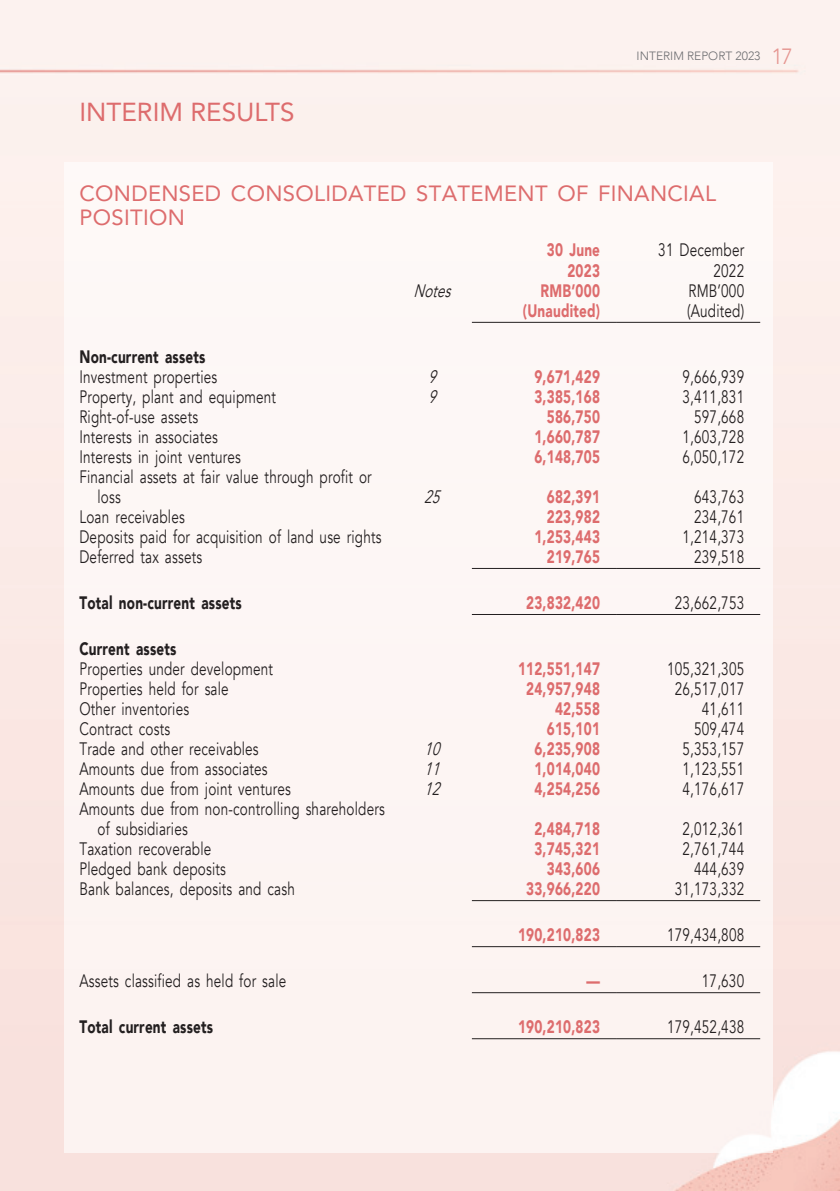
<style>
.page{position:relative;width:840px;height:1191px;background:#fff}
.page>*{position:absolute;margin:0;border:0;box-sizing:border-box;transform-origin:0 0}
.t1{font:26px "Avenir";color:#dd6c6d}
._03_H1{font:22px/24px "Avenir";letter-spacing:.015em;color:#dd6c6d}
._11_P0{font:18px/20px "Avenir";letter-spacing:.015em;color:#231f20;scale:.75 1}
._11_P0-2{font:900 18px/20px "Avenir";letter-spacing:.015em;color:#dd6c6d;text-align:right;scale:.75 1}
._11_P0-3{font:900 18px "Avenir";letter-spacing:.015em;color:#231f20;scale:.75 1}
._11_P0-4{font:italic 18px "Avenir";color:#231f20;scale:.75 1}
.t2{font:300 12px "Avenir";color:#6c6d70}
.s1{font-size:22px;color:#e59590}
</style>
<div class="page">
<div style="left:64px;top:162px;width:708px;height:991px;background:#fdf5f4"></div>
<hr style="left:471px;top:322px;width:144px;height:1px;background:#231f20">
<hr style="left:615px;top:322px;width:144px;height:1px;background:#231f20">
<hr style="left:471px;top:568px;width:144px;height:1px;background:#231f20">
<hr style="left:615px;top:568px;width:144px;height:1px;background:#231f20">
<hr style="left:471px;top:614px;width:144px;height:1px;background:#231f20">
<hr style="left:615px;top:614px;width:144px;height:1px;background:#231f20">
<hr style="left:471px;top:900px;width:144px;height:1px;background:#231f20">
<hr style="left:615px;top:900px;width:144px;height:1px;background:#231f20">
<hr style="left:471px;top:946px;width:144px;height:1px;background:#231f20">
<hr style="left:615px;top:946px;width:144px;height:1px;background:#231f20">
<hr style="left:471px;top:992px;width:144px;height:1px;background:#231f20">
<hr style="left:615px;top:992px;width:144px;height:1px;background:#231f20">
<hr style="left:471px;top:1038px;width:144px;height:1px;background:#231f20">
<hr style="left:615px;top:1038px;width:144px;height:1px;background:#231f20">
<h1 class="t1" style="left:79px;top:91px;width:216px">INTERIM RESULTS</h1>
<p class="t2" style="left:636px;top:48px;width:158px">INTERIM REPORT 2023 <span class="s1">17</span></p>
<p class="_03_H1" style="left:79px;top:181px;width:637px">CONDENSED CONSOLIDATED STATEMENT OF FINANCIAL<br>POSITION</p>
<p class="_11_P0-2" style="left:546px;top:240px;width:72px">30 June<br>2023</p>
<p class="_11_P0" style="left:658px;top:241px;width:116px;text-align:right">31 December<br>2022</p>
<p class="_11_P0-4" style="left:413px;top:279px;width:59px">Notes</p>
<p class="_11_P0-2" style="left:540px;top:280px;width:81px">RMB’000</p>
<p class="_11_P0" style="left:688px;top:281px;width:76px">RMB’000</p>
<p class="_11_P0-2" style="left:522px;top:300px;width:104px">(Unaudited)</p>
<p class="_11_P0" style="left:686px;top:301px;width:78px">(Audited)</p>
<p class="_11_P0-3" style="left:79px;top:341px;width:169px">Non-current assets</p>
<p class="_11_P0" style="left:79px;top:367px;width:185px">Investment properties</p>
<p class="_11_P0-4" style="left:428px;top:366px;width:19px">9</p>
<p class="_11_P0-2" style="left:534px;top:366px;width:89px">9,671,429</p>
<p class="_11_P0" style="left:682px;top:367px;width:84px">9,666,939</p>
<p class="_11_P0" style="left:79px;top:387px;width:263px">Property, plant and equipment</p>
<p class="_11_P0-4" style="left:428px;top:386px;width:19px">9</p>
<p class="_11_P0-2" style="left:534px;top:386px;width:89px">3,385,168</p>
<p class="_11_P0" style="left:682px;top:387px;width:84px">3,411,831</p>
<p class="_11_P0" style="left:79px;top:407px;width:160px">Right-of-use assets</p>
<p class="_11_P0-2" style="left:546px;top:406px;width:72px">586,750</p>
<p class="_11_P0" style="left:693px;top:407px;width:68px">597,668</p>
<p class="_11_P0" style="left:79px;top:427px;width:186px">Interests in associates</p>
<p class="_11_P0-2" style="left:534px;top:426px;width:89px">1,660,787</p>
<p class="_11_P0" style="left:682px;top:427px;width:84px">1,603,728</p>
<p class="_11_P0" style="left:79px;top:447px;width:217px">Interests in joint ventures</p>
<p class="_11_P0-2" style="left:534px;top:446px;width:89px">6,148,705</p>
<p class="_11_P0" style="left:682px;top:447px;width:84px">6,050,172</p>
<p class="_11_P0" style="left:97px;top:467px;width:367px;text-indent:-18px">Financial assets at fair value through profit or loss</p>
<p class="_11_P0-4" style="left:424px;top:486px;width:30px">25</p>
<p class="_11_P0-2" style="left:546px;top:486px;width:72px">682,391</p>
<p class="_11_P0" style="left:693px;top:487px;width:68px">643,763</p>
<p class="_11_P0" style="left:79px;top:507px;width:142px">Loan receivables</p>
<p class="_11_P0-2" style="left:546px;top:506px;width:72px">223,982</p>
<p class="_11_P0" style="left:693px;top:507px;width:68px">234,761</p>
<p class="_11_P0" style="left:79px;top:527px;width:404px">Deposits paid for acquisition of land use rights</p>
<p class="_11_P0-2" style="left:534px;top:526px;width:89px">1,253,443</p>
<p class="_11_P0" style="left:682px;top:527px;width:84px">1,214,373</p>
<p class="_11_P0" style="left:79px;top:547px;width:165px">Deferred tax assets</p>
<p class="_11_P0-2" style="left:546px;top:546px;width:72px">219,765</p>
<p class="_11_P0" style="left:693px;top:547px;width:68px">239,518</p>
<p class="_11_P0-3" style="left:79px;top:587px;width:218px">Total non-current assets</p>
<p class="_11_P0-2" style="left:526px;top:592px;width:100px">23,832,420</p>
<p class="_11_P0" style="left:674px;top:593px;width:94px">23,662,753</p>
<p class="_11_P0-3" style="left:79px;top:633px;width:131px">Current assets</p>
<p class="_11_P0" style="left:79px;top:659px;width:259px">Properties under development</p>
<p class="_11_P0-2" style="left:517px;top:658px;width:111px">112,551,147</p>
<p class="_11_P0" style="left:666px;top:659px;width:104px">105,321,305</p>
<p class="_11_P0" style="left:79px;top:679px;width:200px">Properties held for sale</p>
<p class="_11_P0-2" style="left:526px;top:678px;width:100px">24,957,948</p>
<p class="_11_P0" style="left:674px;top:679px;width:94px">26,517,017</p>
<p class="_11_P0" style="left:79px;top:699px;width:148px">Other inventories</p>
<p class="_11_P0-2" style="left:554px;top:698px;width:61px">42,558</p>
<p class="_11_P0" style="left:701px;top:699px;width:58px">41,611</p>
<p class="_11_P0" style="left:79px;top:719px;width:122px">Contract costs</p>
<p class="_11_P0-2" style="left:546px;top:718px;width:72px">615,101</p>
<p class="_11_P0" style="left:693px;top:719px;width:68px">509,474</p>
<p class="_11_P0" style="left:79px;top:739px;width:240px">Trade and other receivables</p>
<p class="_11_P0-4" style="left:424px;top:738px;width:30px">10</p>
<p class="_11_P0-2" style="left:534px;top:738px;width:89px">6,235,908</p>
<p class="_11_P0" style="left:682px;top:739px;width:84px">5,353,157</p>
<p class="_11_P0" style="left:79px;top:759px;width:252px">Amounts due from associates</p>
<p class="_11_P0-4" style="left:424px;top:758px;width:30px">11</p>
<p class="_11_P0-2" style="left:534px;top:758px;width:89px">1,014,040</p>
<p class="_11_P0" style="left:682px;top:759px;width:84px">1,123,551</p>
<p class="_11_P0" style="left:79px;top:779px;width:283px">Amounts due from joint ventures</p>
<p class="_11_P0-4" style="left:424px;top:778px;width:30px">12</p>
<p class="_11_P0-2" style="left:534px;top:778px;width:89px">4,254,256</p>
<p class="_11_P0" style="left:682px;top:779px;width:84px">4,176,617</p>
<p class="_11_P0" style="left:97px;top:799px;width:384px;text-indent:-18px">Amounts due from non-controlling shareholders of subsidiaries</p>
<p class="_11_P0-2" style="left:534px;top:818px;width:89px">2,484,718</p>
<p class="_11_P0" style="left:682px;top:819px;width:84px">2,012,361</p>
<p class="_11_P0" style="left:79px;top:839px;width:177px">Taxation recoverable</p>
<p class="_11_P0-2" style="left:534px;top:838px;width:89px">3,745,321</p>
<p class="_11_P0" style="left:682px;top:839px;width:84px">2,761,744</p>
<p class="_11_P0" style="left:79px;top:859px;width:197px">Pledged bank deposits</p>
<p class="_11_P0-2" style="left:546px;top:858px;width:72px">343,606</p>
<p class="_11_P0" style="left:693px;top:859px;width:68px">444,639</p>
<p class="_11_P0" style="left:79px;top:879px;width:288px">Bank balances, deposits and cash</p>
<p class="_11_P0-2" style="left:526px;top:878px;width:100px">33,966,220</p>
<p class="_11_P0" style="left:674px;top:879px;width:94px">31,173,332</p>
<p class="_11_P0-2" style="left:517px;top:924px;width:111px">190,210,823</p>
<p class="_11_P0" style="left:666px;top:925px;width:104px">179,434,808</p>
<p class="_11_P0" style="left:79px;top:971px;width:277px">Assets classified as held for sale</p>
<p class="_11_P0-2" style="left:586px;top:970px;width:19px">—</p>
<p class="_11_P0" style="left:701px;top:971px;width:58px">17,630</p>
<p class="_11_P0-3" style="left:79px;top:1011px;width:180px">Total current assets</p>
<p class="_11_P0-2" style="left:517px;top:1016px;width:111px">190,210,823</p>
<p class="_11_P0" style="left:666px;top:1017px;width:104px">179,452,438</p>
</div>
